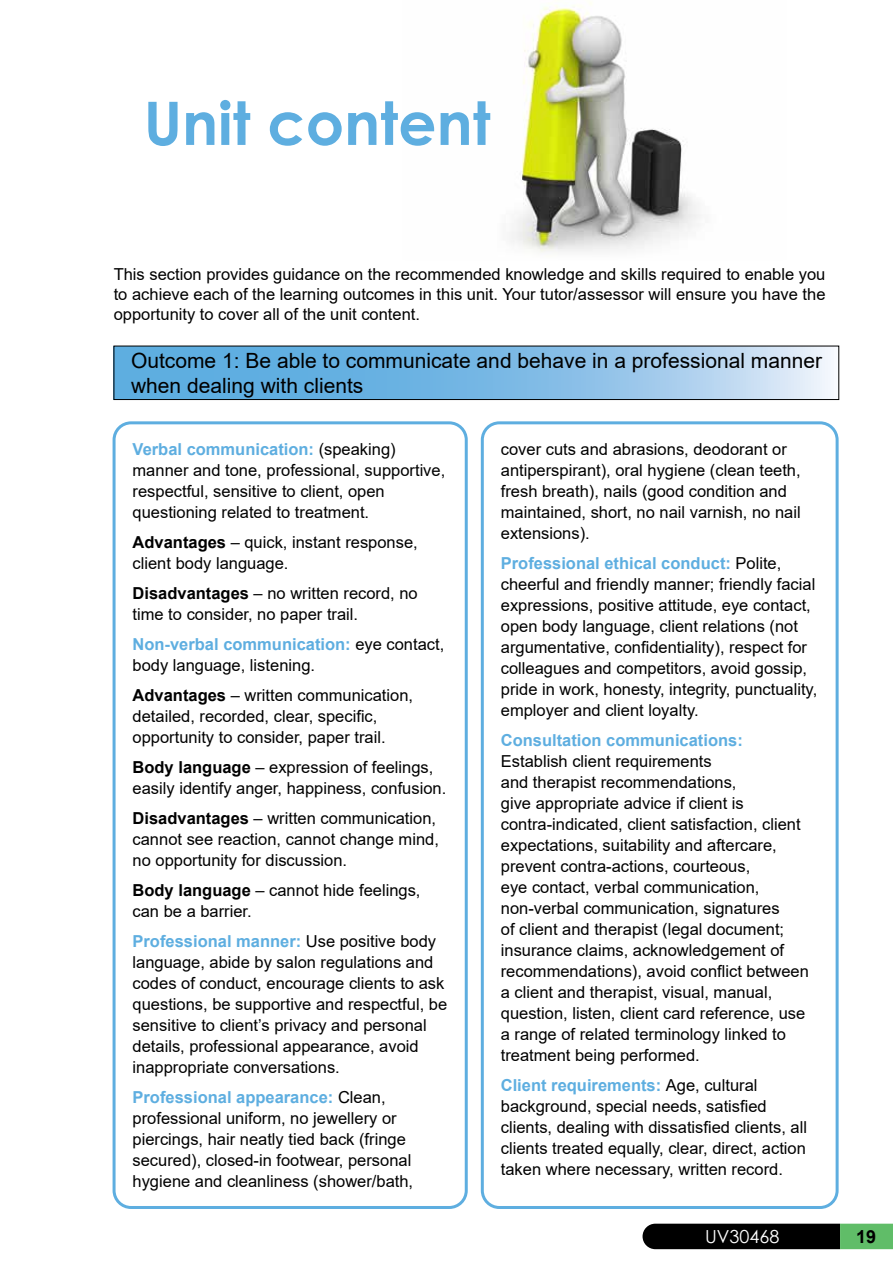
<style>
.page{position:relative;width:893px;height:1263px;background:#fff}
.page>*{position:absolute;margin:0;border:0;box-sizing:border-box;transform-origin:0 0}
.t1{font:700 60px "Century Gothic";color:#5eaee0}
.t2{font:21px/25.2px "Arial";color:#000}
.t3{font:18px "Century Gothic";color:#fff}
.t4{font:700 18px "Arial";color:#000}
.t5{font:16.5px/21px "Arial";color:#000}
.t6{font:700 16.5px "Arial";color:#5eaee0}
.s1{font-weight:700;color:#5eaee0}
.s2{font-weight:700}
</style>
<div class="page">
<img style="left:511px;top:2px;width:190px;height:251px">
<svg style="left:116px;top:348px;width:715px;height:50px;background:#85bfe7"></svg>
<div style="left:114px;top:346px;width:725px;height:54px;border:1px solid #000"></div>
<svg style="left:642px;top:1224px;width:251px;height:25px;background:#172b19"></svg>
<div style="left:113px;top:421px;width:355px;height:788px;border:3px solid #5eaee0;border-radius:17px"></div>
<div style="left:481px;top:421px;width:358px;height:788px;border:3px solid #5eaee0;border-radius:17px"></div>
<h1 class="t1" style="left:144px;top:78px;width:348px">Unit content</h1>
<p class="t5" style="left:114px;top:264px;width:713px;line-height:19.8px;text-align:justify">This section provides guidance on the recommended knowledge and skills required to enable you to achieve each of the learning outcomes in this unit. Your tutor/assessor will ensure you have the opportunity to cover all of the unit content.</p>
<p class="t2" style="left:131px;top:348px;width:693px">Outcome 1: Be able to communicate and behave in a professional manner when dealing with clients</p>
<p class="t5" style="left:133px;top:438px;width:314px"><span class="s1">Verbal communication:</span> (speaking) manner and tone, professional, supportive, respectful, sensitive to client, open questioning related to treatment.</p>
<p class="t5" style="left:133px;top:531px;width:287px"><span class="s2">Advantages</span> – quick, instant response, client body language.</p>
<p class="t5" style="left:133px;top:582px;width:287px"><span class="s2">Disadvantages</span> – no written record, no time to consider, no paper trail.</p>
<p class="t5" style="left:133px;top:633px;width:313px"><span class="s1">Non-verbal communication:</span> eye contact, body language, listening.</p>
<p class="t5" style="left:133px;top:684px;width:282px"><span class="s2">Advantages</span> – written communication, detailed, recorded, clear, specific, opportunity to consider, paper trail.</p>
<p class="t5" style="left:133px;top:756px;width:315px"><span class="s2">Body language</span> – expression of feelings, easily identify anger, happiness, confusion.</p>
<p class="t5" style="left:133px;top:807px;width:308px"><span class="s2">Disadvantages</span> – written communication, cannot see reaction, cannot change mind, no opportunity for discussion.</p>
<p class="t5" style="left:133px;top:879px;width:289px"><span class="s2">Body language</span> – cannot hide feelings, can be a barrier.</p>
<p class="t5" style="left:133px;top:930px;width:316px"><span class="s1">Professional manner:</span> Use positive body language, abide by salon regulations and codes of conduct, encourage clients to ask questions, be supportive and respectful, be sensitive to client’s privacy and personal details, professional appearance, avoid inappropriate conversations.</p>
<p class="t5" style="left:133px;top:1086px;width:282px"><span class="s1">Professional appearance:</span> Clean, professional uniform, no jewellery or piercings, hair neatly tied back (fringe secured), closed-in footwear, personal hygiene and cleanliness (shower/bath,</p>
<p class="t5" style="left:501px;top:438px;width:301px">cover cuts and abrasions, deodorant or antiperspirant), oral hygiene (clean teeth, fresh breath), nails (good condition and maintained, short, no nail varnish, no nail extensions).</p>
<p class="t5" style="left:501px;top:552px;width:318px"><span class="s1">Professional ethical conduct:</span> Polite, cheerful and friendly manner; friendly facial expressions, positive attitude, eye contact, open body language, client relations (not argumentative, confidentiality), respect for colleagues and competitors, avoid gossip, pride in work, honesty, integrity, punctuality, employer and client loyalty.</p>
<p class="t6" style="left:501px;top:728px;width:244px">Consultation communications:</p>
<p class="t5" style="left:501px;top:750px;width:310px">Establish client requirements<br>and therapist recommendations,<br>give appropriate advice if client is contra‑indicated, client satisfaction, client expectations, suitability and aftercare, prevent contra-actions, courteous,<br>eye contact, verbal communication, non‑verbal communication, signatures<br>of client and therapist (legal document; insurance claims, acknowledgement of recommendations), avoid conflict between a client and therapist, visual, manual, question, listen, client card reference, use a range of related terminology linked to treatment being performed.</p>
<p class="t5" style="left:501px;top:1075px;width:308px"><span class="s1">Client requirements:</span> Age, cultural background, special needs, satisfied clients, dealing with dissatisfied clients, all clients treated equally, clear, direct, action taken where necessary, written record.</p>
<p class="t3" style="left:705px;top:1223px;width:76px">UV30468</p>
<p class="t4" style="left:856px;top:1224px;width:22px">19</p>
</div>
